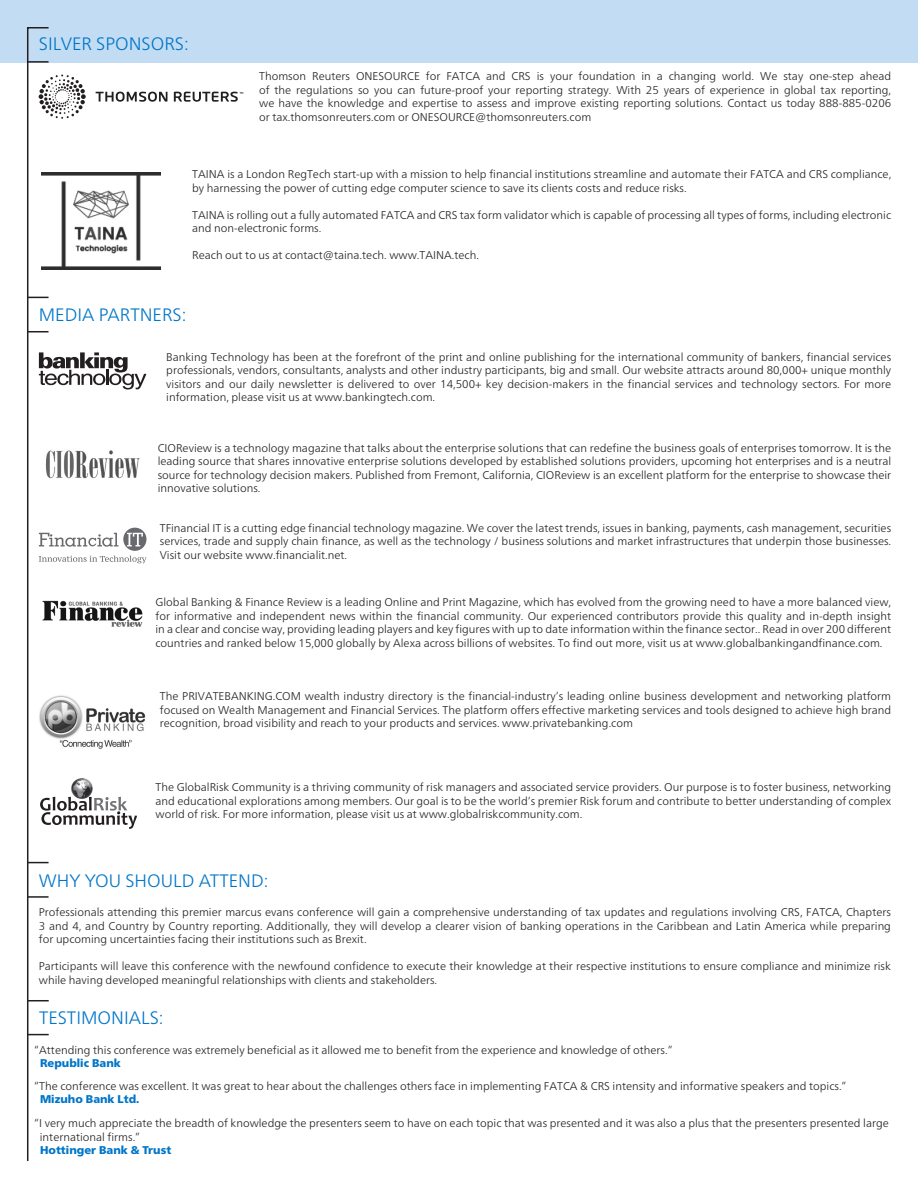
<style>
.page{position:relative;width:918px;height:1188px;background:#fff}
.page>*{position:absolute;margin:0;border:0;box-sizing:border-box;transform-origin:0 0}
.t1{font:300 18px "Frutiger Neue LTW1 G";color:#0076c8}
.t2{font:300 11.25px/13.5px "Frutiger Neue LTW1 G";color:#231f20;text-align:justify}
.t3{font:900 11.25px "Frutiger Neue LTW1 G";color:#0076c8}
</style>
<div class="page">
<div style="left:0;top:0;width:918px;height:63px;background:#c2dcf3"></div>
<svg style="left:27px;top:27px;width:216px;height:1134px"></svg>
<img style="left:39px;top:597px;width:107px;height:35px">
<img style="left:39px;top:776px;width:98px;height:53px">
<img style="left:40px;top:797px;width:88px;height:28px">
<img style="left:39px;top:694px;width:107px;height:54px">
<h1 class="t1" style="left:39px;top:31px;width:151px">SILVER SPONSORS:</h1>
<p class="t2" style="left:259px;top:69px;width:634px">Thomson Reuters ONESOURCE for FATCA and CRS is your foundation in a changing world. We stay one-step ahead of the regulations so you can future-proof your reporting strategy. With 25 years of experience in global tax reporting, we have the knowledge and expertise to assess and improve existing reporting solutions. Contact us today 888-885-0206 or tax.thomsonreuters.com or ONESOURCE@thomsonreuters.com</p>
<p class="t2" style="left:192px;top:167px;width:701px">TAINA is a London RegTech start-up with a mission to help financial institutions streamline and automate their FATCA and CRS compliance, by harnessing the power of cutting edge computer science to save its clients costs and reduce risks.</p>
<p class="t2" style="left:192px;top:207px;width:700px">TAINA is rolling out a fully automated FATCA and CRS tax form validator which is capable of processing all types of forms, including electronic and non-electronic forms.</p>
<p class="t2" style="left:192px;top:248px;width:288px">Reach out to us at contact@taina.tech. www.TAINA.tech.</p>
<h1 class="t1" style="left:39px;top:302px;width:149px">MEDIA PARTNERS:</h1>
<p class="t2" style="left:166px;top:350px;width:726px">Banking Technology has been at the forefront of the print and online publishing for the international community of bankers, financial services professionals, vendors, consultants, analysts and other industry participants, big and small. Our website attracts around 80,000+ unique monthly visitors and our daily newsletter is delivered to over 14,500+ key decision-makers in the financial services and technology sectors. For more information, please visit us at www.bankingtech.com.</p>
<p class="t2" style="left:158px;top:440px;width:735px">CIOReview is a technology magazine that talks about the enterprise solutions that can redefine the business goals of enterprises tomorrow. It is the leading source that shares innovative enterprise solutions developed by established solutions providers, upcoming hot enterprises and is a neutral source for technology decision makers. Published from Fremont, California, CIOReview is an excellent platform for the enterprise to showcase their innovative solutions.</p>
<p class="t2" style="left:160px;top:520px;width:733px">TFinancial IT is a cutting edge financial technology magazine. We cover the latest trends, issues in banking, payments, cash management, securities services, trade and supply chain finance, as well as the technology / business solutions and market infrastructures that underpin those businesses.<br>Visit our website www.financialit.net.</p>
<p class="t2" style="left:156px;top:595px;width:737px">Global Banking &amp; Finance Review is a leading Online and Print Magazine, which has evolved from the growing need to have a more balanced view, for informative and independent news within the financial community. Our experienced contributors provide this quality and in-depth insight in a clear and concise way, providing leading players and key figures with up to date information within the finance sector.. Read in over 200 different countries and ranked below 15,000 globally by Alexa across billions of websites. To find out more, visit us at www.globalbankingandfinance.com.</p>
<p class="t2" style="left:160px;top:689px;width:733px">The PRIVATEBANKING.COM wealth industry directory is the financial-industry’s leading online business development and networking platform focused on Wealth Management and Financial Services. The platform offers effective marketing services and tools designed to achieve high brand recognition, broad visibility and reach to your products and services. www.privatebanking.com</p>
<p class="t2" style="left:156px;top:780px;width:737px">The GlobalRisk Community is a thriving community of risk managers and associated service providers. Our purpose is to foster business, networking and educational explorations among members. Our goal is to be the world’s premier Risk forum and contribute to better understanding of complex world of risk. For more information, please visit us at www.globalriskcommunity.com.</p>
<h1 class="t1" style="left:39px;top:867px;width:231px">WHY YOU SHOULD ATTEND:</h1>
<p class="t2" style="left:39px;top:905px;width:854px">Professionals attending this premier marcus evans conference will gain a comprehensive understanding of tax updates and regulations involving CRS, FATCA, Chapters 3 and 4, and Country by Country reporting. Additionally, they will develop a clearer vision of banking operations in the Caribbean and Latin America while preparing for upcoming uncertainties facing their institutions such as Brexit.</p>
<p class="t2" style="left:39px;top:959px;width:854px">Participants will leave this conference with the newfound confidence to execute their knowledge at their respective institutions to ensure compliance and minimize risk while having developed meaningful relationships with clients and stakeholders.</p>
<h1 class="t1" style="left:39px;top:1004px;width:126px">TESTIMONIALS:</h1>
<p class="t2" style="left:34px;top:1042px;width:640px">“Attending this conference was extremely beneficial as it allowed me to benefit from the experience and knowledge of others.”</p>
<p class="t3" style="left:40px;top:1055px;width:82px">Republic Bank</p>
<p class="t2" style="left:34px;top:1078px;width:814px">“The conference was excellent. It was great to hear about the challenges others face in implementing FATCA &amp; CRS intensity and informative speakers and topics.”</p>
<p class="t3" style="left:40px;top:1091px;width:101px">Mizuho Bank Ltd.</p>
<p class="t2" style="left:40px;top:1116px;width:850px;text-indent:-6px">“I very much appreciate the breadth of knowledge the presenters seem to have on each topic that was presented and it was also a plus that the presenters presented large international firms.”</p>
<p class="t3" style="left:40px;top:1142px;width:133px">Hottinger Bank &amp; Trust</p>
</div>
